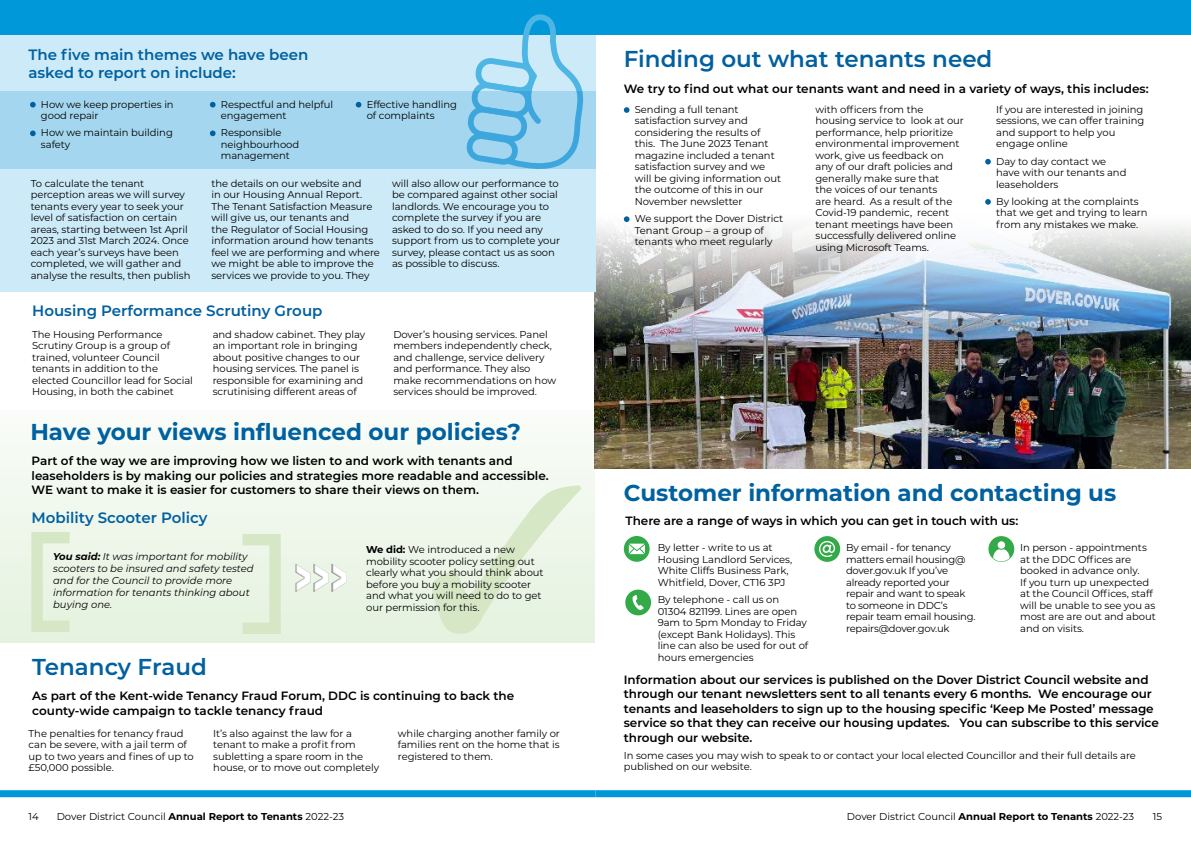
<style>
.page{position:relative;width:1191px;height:842px;background:#fff}
.page>*{position:absolute;margin:0;border:0;box-sizing:border-box;transform-origin:0 0}
.t1{font:900 51.8px "Montserrat";color:#fff;scale:.56 1}
.t2{font:700 23px "Montserrat";color:#0061a1}
.t3{font:600 23px "Montserrat";color:#0060a0}
.t4{font:600 15px/18px "Montserrat";color:#0060a0}
.t5{font:600 12px/14.4px "Montserrat";letter-spacing:-.005em;color:#000}
.t6{font:10px/11.5px "Montserrat";letter-spacing:-.005em;color:#000}
.t7{font:italic 10px/12px "Montserrat";color:#000}
.s1{font-weight:700}
</style>
<div class="page">
<div style="left:0;top:0;width:595px;height:35px;background:#0098d8"></div>
<div style="left:595px;top:0;width:596px;height:35px;background:#0098d8"></div>
<div style="left:0;top:790px;width:595px;height:7px;background:#0098d8"></div>
<div style="left:595px;top:790px;width:596px;height:7px;background:#0098d8"></div>
<img style="left:595px;top:211px;width:596px;height:257px">
<div style="left:0;top:35px;width:595px;height:257px;background:#cceaf7"></div>
<div style="left:0;top:410px;width:595px;height:233px;background:linear-gradient(to bottom,#fafcf8,#e4f2df)"></div>
<svg style="left:432px;top:485px;width:149px;height:149px;background:#e6f2df"></svg>
<svg style="left:473px;top:14px;width:110px;height:77px"></svg>
<div style="left:0;top:91px;width:595px;height:78px;background:#a4d7ef"></div>
<div style="left:266px;top:538px;width:115px;height:72px;background:#ebf5e6"></div>
<div style="left:31px;top:532px;width:44px;height:100px;border:11px solid #d6e7c5"></div>
<div style="left:237px;top:534px;width:44px;height:100px;border:11px solid #d6e7c5"></div>
<svg style="left:624px;top:107px;width:5px;height:6px"></svg>
<svg style="left:624px;top:216px;width:5px;height:6px"></svg>
<svg style="left:985px;top:159px;width:5px;height:6px"></svg>
<svg style="left:985px;top:199px;width:5px;height:6px"></svg>
<div style="left:625px;top:590px;width:26px;height:25px;background:#31aa47;border-radius:50%"></div>
<svg style="left:632px;top:595px;width:11px;height:15px"></svg>
<svg style="left:624px;top:536px;width:25px;height:26px"></svg>
<svg style="left:629px;top:544px;width:16px;height:10px"></svg>
<div style="left:814px;top:536px;width:26px;height:26px;background:#31aa47;border-radius:50%"></div>
<svg style="left:819px;top:541px;width:16px;height:16px"></svg>
<div style="left:988px;top:536px;width:26px;height:26px;background:#31aa47;border-radius:50%"></div>
<svg style="left:993px;top:549px;width:16px;height:12px"></svg>
<div style="left:997px;top:541px;width:8px;height:8px;background:#fff;border-radius:50%"></div>
<div style="left:997px;top:540px;width:9px;height:9px;border:1px solid #31aa47;border-radius:50%"></div>
<svg style="left:30px;top:102px;width:6px;height:6px"></svg>
<svg style="left:30px;top:131px;width:6px;height:5px"></svg>
<svg style="left:210px;top:102px;width:5px;height:6px"></svg>
<svg style="left:210px;top:131px;width:5px;height:5px"></svg>
<svg style="left:356px;top:102px;width:5px;height:6px"></svg>
<h3 class="t4" style="left:28px;top:45px;width:281px">The five main themes we have been asked to report on include:</h3>
<p class="t6" style="left:41px;top:98px;width:134px">How we keep properties in good repair</p>
<p class="t6" style="left:41px;top:127px;width:133px">How we maintain building safety</p>
<p class="t6" style="left:221px;top:98px;width:114px">Respectful and helpful engagement</p>
<p class="t6" style="left:221px;top:127px;width:80px">Responsible neighbourhood management</p>
<p class="t6" style="left:367px;top:98px;width:92px">Effective handling of complaints</p>
<p class="t6" style="left:31px;top:177px;width:161px">To calculate the tenant perception areas we will survey tenants every year to seek your level of satisfaction on certain areas, starting between 1st April<br>2023 and 31st March 2024. Once each year’s surveys have been completed, we will gather and analyse the results, then publish</p>
<p class="t6" style="left:211px;top:177px;width:170px">the details on our website and<br>in our Housing Annual Report.<br>The Tenant Satisfaction Measure will give us, our tenants and<br>the Regulator of Social Housing information around how tenants feel we are performing and where we might be able to improve the services we provide to you. They</p>
<p class="t6" style="left:392px;top:177px;width:170px">will also allow our performance to be compared against other social landlords. We encourage you to complete the survey if you are asked to do so. If you need any support from us to complete your survey, please contact us as soon as possible to discuss.</p>
<h3 class="t4" style="left:32px;top:301px;width:292px">Housing Performance Scrutiny Group</h3>
<p class="t6" style="left:32px;top:328px;width:162px">The Housing Performance<br>Scrutiny Group is a group of trained, volunteer Council tenants in addition to the elected Councillor lead for Social<br>Housing, in both the cabinet</p>
<p class="t6" style="left:213px;top:328px;width:154px">and shadow cabinet. They play an important role in bringing about positive changes to our housing services. The panel is responsible for examining and scrutinising different areas of</p>
<p class="t6" style="left:393px;top:328px;width:164px">Dover’s housing services. Panel members independently check, and challenge, service delivery and performance. They also make recommendations on how services should be improved.</p>
<h2 class="t2" style="left:30px;top:415px;width:492px">Have your views influenced our policies?</h2>
<p class="t5" style="left:32px;top:453px;width:519px">Part of the way we are improving how we listen to and work with tenants and leaseholders is by making our policies and strategies more readable and accessible.<br>WE want to make it is easier for customers to share their views on them.</p>
<h3 class="t4" style="left:32px;top:508px;width:177px">Mobility Scooter Policy</h3>
<p class="t7" style="left:53px;top:550px;width:202px"><span class="s1">You said:</span> It was important for mobility scooters to be insured and safety tested and for the Council to provide more information for tenants thinking about buying one.</p>
<p class="t6" style="left:366px;top:543px;width:179px"><span class="s1">We did:</span> We introduced a new mobility scooter policy setting out clearly what you should think about before you buy a mobility scooter and what you will need to do to get our permission for this.</p>
<h1 class="t1" style="left:294px;top:538px;width:98px">&gt;&gt;&gt;</h1>
<h2 class="t3" style="left:32px;top:650px;width:176px">Tenancy Fraud</h2>
<p class="t5" style="left:32px;top:688px;width:483px">As part of the Kent-wide Tenancy Fraud Forum, DDC is continuing to back the county-wide campaign to tackle tenancy fraud</p>
<p class="t6" style="left:29px;top:727px;width:167px">The penalties for tenancy fraud can be severe, with a jail term of up to two years and fines of up to £50,000 possible.</p>
<p class="t6" style="left:213px;top:727px;width:167px">It’s also against the law for a tenant to make a profit from subletting a spare room in the house, or to move out completely</p>
<p class="t6" style="left:398px;top:727px;width:163px;text-align:justify">while charging another family or families rent on the home that is registered to them.</p>
<h2 class="t3" style="left:624px;top:43px;width:370px">Finding out what tenants need</h2>
<p class="t6" style="left:635px;top:103px;width:148px">Sending a full tenant satisfaction survey and considering the results of this. The June 2023 Tenant magazine included a tenant satisfaction survey and we will be giving information out the outcome of this in our<br>November newsletter</p>
<p class="t6" style="left:635px;top:212px;width:150px">We support the Dover District<br>Tenant Group – a group of tenants who meet regularly</p>
<p class="t5" style="left:624px;top:81px;width:526px">We try to find out what our tenants want and need in a variety of ways, this includes:</p>
<p class="t6" style="left:815px;top:103px;width:150px">with officers from the housing service to look at our performance, help prioritize environmental improvement work, give us feedback on any of our draft policies and generally make sure that<br>the voices of our tenants<br>are heard. As a result of the<br>Covid-19 pandemic, recent tenant meetings have been successfully delivered online using Microsoft Teams.</p>
<p class="t6" style="left:996px;top:103px;width:150px">If you are interested in joining sessions, we can offer training and support to help you engage online</p>
<p class="t6" style="left:996px;top:155px;width:132px">Day to day contact we have with our tenants and leaseholders</p>
<p class="t6" style="left:996px;top:195px;width:153px">By looking at the complaints that we get and trying to learn from any mistakes we make.</p>
<h2 class="t2" style="left:624px;top:476px;width:494px">Customer information and contacting us</h2>
<p class="t5" style="left:625px;top:513px;width:394px">There are a range of ways in which you can get in touch with us:</p>
<p class="t6" style="left:657px;top:542px;width:136px">By letter - write to us at<br>Housing Landlord Services,<br>White Cliffs Business Park,<br>Whitfield, Dover, CT16 3PJ</p>
<p class="t6" style="left:657px;top:593px;width:152px">By telephone - call us on<br>01304 821199. Lines are open<br>9am to 5pm Monday to Friday (except Bank Holidays). This line can also be used for out of hours emergencies</p>
<p class="t6" style="left:846px;top:542px;width:131px">By email - for tenancy matters email housing@ dover.gov.uk If you’ve already reported your repair and want to speak to someone in DDC’s repair team email housing. repairs@dover.gov.uk</p>
<p class="t6" style="left:1020px;top:542px;width:137px">In person - appointments at the DDC Offices are booked in advance only.<br>If you turn up unexpected at the Council Offices, staff will be unable to see you as most are are out and about and on visits.</p>
<p class="t5" style="left:624px;top:672px;width:536px">Information about our services is published on the Dover District Council website and through our tenant newsletters sent to all tenants every 6 months. We encourage our tenants and leaseholders to sign up to the housing specific ‘Keep Me Posted’ message service so that they can receive our housing updates. You can subscribe to this service through our website.</p>
<p class="t6" style="left:624px;top:749px;width:513px">In some cases you may wish to speak to or contact your local elected Councillor and their full details are published on our website.</p>
<p class="t6" style="left:28px;top:811px;width:12px">14</p>
<p class="t6" style="left:57px;top:811px;width:289px">Dover District Council <span class="s1">Annual Report to Tenants</span> 2022-23</p>
<p class="t6" style="left:847px;top:811px;width:289px">Dover District Council <span class="s1">Annual Report to Tenants</span> 2022-23</p>
<p class="t6" style="left:1152px;top:811px;width:11px">15</p>
</div>
